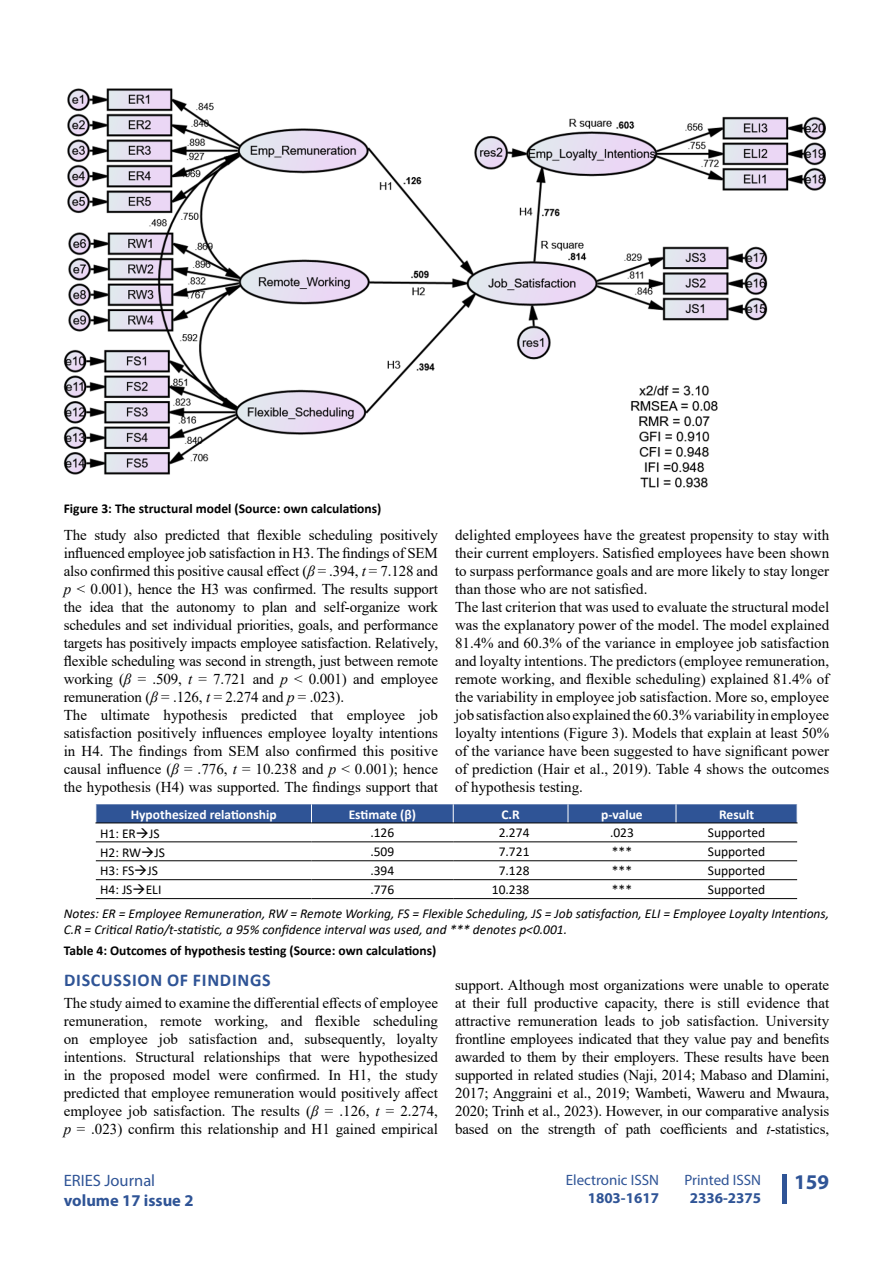
<style>
.page{position:relative;width:893px;height:1263px;background:#fff}
.page>*{position:absolute;margin:0;border:0;box-sizing:border-box;transform-origin:0 0}
.t1{font:700 21px "Myriad Pro";color:#2f5496}
.t2{font:700 18px "Calibri";letter-spacing:.04em;color:#2f5496}
.t3{font:700 16.5px "Myriad Pro";color:#2f5496}
.t4{font:16.5px "Myriad Pro";color:#2f5496}
.t5{font:15px/18px "Times New Roman";color:#000}
.t6{font:15px "Myriad Pro";color:#2f5496}
.t7{font:700 15px "Myriad Pro";color:#2f5496}
.t8{font:italic 13.5px/16.5px "Calibri";color:#000}
.t9{font:13.5px "Calibri";color:#000}
.t10{font:700 13.5px "Calibri";color:#000}
.t11{font:700 13.5px "Calibri";color:#fff}
.s1{font-style:italic}
</style>
<div class="page">
<div style="left:782px;top:1174px;width:5px;height:29px;background:#2f5496"></div>
<img style="left:64px;top:88px;width:762px;height:400px">
<hr style="left:96px;top:841px;width:215px;height:1px;background:#000">
<hr style="left:311px;top:841px;width:142px;height:1px;background:#000">
<hr style="left:453px;top:841px;width:115px;height:1px;background:#000">
<hr style="left:568px;top:841px;width:108px;height:1px;background:#000">
<hr style="left:676px;top:841px;width:121px;height:1px;background:#000">
<hr style="left:96px;top:860px;width:215px;height:1px;background:#000">
<hr style="left:311px;top:860px;width:142px;height:1px;background:#000">
<hr style="left:453px;top:860px;width:115px;height:1px;background:#000">
<hr style="left:568px;top:860px;width:108px;height:1px;background:#000">
<hr style="left:676px;top:860px;width:121px;height:1px;background:#000">
<hr style="left:96px;top:879px;width:215px;height:1px;background:#000">
<hr style="left:311px;top:879px;width:142px;height:1px;background:#000">
<hr style="left:453px;top:879px;width:115px;height:1px;background:#000">
<hr style="left:568px;top:879px;width:108px;height:1px;background:#000">
<hr style="left:676px;top:879px;width:121px;height:1px;background:#000">
<svg style="left:95px;top:804px;width:703px;height:19px;background:#335694"></svg>
<hr style="left:95px;top:823px;width:216px;height:1px;background:#000">
<hr style="left:311px;top:823px;width:142px;height:1px;background:#000">
<hr style="left:453px;top:823px;width:115px;height:1px;background:#000">
<hr style="left:568px;top:823px;width:108px;height:1px;background:#000">
<hr style="left:676px;top:823px;width:121px;height:1px;background:#000">
<hr style="left:96px;top:898px;width:215px;height:1px;background:#000">
<hr style="left:311px;top:898px;width:142px;height:1px;background:#000">
<hr style="left:453px;top:898px;width:115px;height:1px;background:#000">
<hr style="left:568px;top:898px;width:108px;height:1px;background:#000">
<hr style="left:676px;top:898px;width:121px;height:1px;background:#000">
<p class="t10" style="left:64px;top:499px;width:319px">Figure 3: The structural model (Source: own calculations)</p>
<p class="t5" style="left:64px;top:526px;width:376px">The study also predicted that flexible scheduling positively influenced employee job satisfaction in H3. The findings of SEM also confirmed this positive causal effect (<span class="s1">β</span> = .394, <span class="s1">t</span> = 7.128 and <span class="s1">p</span> &lt; 0.001), hence the H3 was confirmed. The results support the idea that the autonomy to plan and self-organize work schedules and set individual priorities, goals, and performance targets has positively impacts employee satisfaction. Relatively, flexible scheduling was second in strength, just between remote working (<span class="s1">β</span> = .509, <span class="s1">t</span> = 7.721 and <span class="s1">p</span> &lt; 0.001) and employee remuneration (<span class="s1">β</span> = .126, <span class="s1">t</span> = 2.274 and <span class="s1">p</span> = .023).<br>The ultimate hypothesis predicted that employee job satisfaction positively influences employee loyalty intentions in H4. The findings from SEM also confirmed this positive causal influence (<span class="s1">β</span> = .776, <span class="s1">t</span> = 10.238 and <span class="s1">p</span> &lt; 0.001); hence the hypothesis (H4) was supported. The findings support that</p>
<p class="t5" style="left:455px;top:526px;width:376px">delighted employees have the greatest propensity to stay with their current employers. Satisfied employees have been shown to surpass performance goals and are more likely to stay longer than those who are not satisfied.<br>The last criterion that was used to evaluate the structural model was the explanatory power of the model. The model explained 81.4% and 60.3% of the variance in employee job satisfaction and loyalty intentions. The predictors (employee remuneration, remote working, and flexible scheduling) explained 81.4% of the variability in employee job satisfaction. More so, employee job satisfaction also explained the 60.3% variability in employee loyalty intentions (Figure 3). Models that explain at least 50% of the variance have been suggested to have significant power of prediction (Hair et al., 2019). Table 4 shows the outcomes of hypothesis testing.</p>
<p class="t11" style="left:131px;top:805px;width:147px">Hypothesized relationship</p>
<p class="t11" style="left:349px;top:805px;width:69px">Estimate (β)</p>
<p class="t11" style="left:501px;top:805px;width:20px">C.R</p>
<p class="t11" style="left:601px;top:805px;width:43px">p-value</p>
<p class="t11" style="left:719px;top:805px;width:36px">Result</p>
<p class="t9" style="left:100px;top:824px;width:61px">H1: ER→JS</p>
<p class="t9" style="left:370px;top:824px;width:25px">.126</p>
<p class="t9" style="left:499px;top:824px;width:32px">2.274</p>
<p class="t9" style="left:610px;top:824px;width:25px">.023</p>
<p class="t9" style="left:708px;top:824px;width:59px">Supported</p>
<p class="t9" style="left:100px;top:843px;width:66px">H2: RW→JS</p>
<p class="t9" style="left:370px;top:842px;width:25px">.509</p>
<p class="t9" style="left:499px;top:842px;width:32px">7.721</p>
<p class="t9" style="left:612px;top:842px;width:22px">***</p>
<p class="t9" style="left:708px;top:842px;width:59px">Supported</p>
<p class="t9" style="left:100px;top:861px;width:59px">H3: FS→JS</p>
<p class="t9" style="left:370px;top:861px;width:25px">.394</p>
<p class="t9" style="left:499px;top:861px;width:32px">7.128</p>
<p class="t9" style="left:612px;top:861px;width:22px">***</p>
<p class="t9" style="left:708px;top:861px;width:59px">Supported</p>
<p class="t9" style="left:100px;top:880px;width:63px">H4: JS→ELI</p>
<p class="t9" style="left:370px;top:880px;width:25px">.776</p>
<p class="t9" style="left:492px;top:880px;width:39px">10.238</p>
<p class="t9" style="left:612px;top:880px;width:22px">***</p>
<p class="t9" style="left:708px;top:880px;width:59px">Supported</p>
<p class="t8" style="left:64px;top:904px;width:767px">Notes: ER = Employee Remuneration, RW = Remote Working, FS = Flexible Scheduling, JS = Job satisfaction, ELI = Employee Loyalty Intentions,<br>C.R = Critical Ratio/t-statistic, a 95% confidence interval was used, and *** denotes p&lt;0.001.</p>
<p class="t10" style="left:64px;top:941px;width:374px">Table 4: Outcomes of hypothesis testing (Source: own calculations)</p>
<p class="t2" style="left:64px;top:967px;width:208px">DISCUSSION OF FINDINGS</p>
<p class="t5" style="left:64px;top:994px;width:376px;text-align:justify">The study aimed to examine the differential effects of employee remuneration, remote working, and flexible scheduling on employee job satisfaction and, subsequently, loyalty intentions. Structural relationships that were hypothesized in the proposed model were confirmed. In H1, the study predicted that employee remuneration would positively affect employee job satisfaction. The results (<span class="s1">β</span> = .126, <span class="s1">t</span> = 2.274, <span class="s1">p</span> = .023) confirm this relationship and H1 gained empirical</p>
<p class="t5" style="left:455px;top:976px;width:376px;text-align:justify">support. Although most organizations were unable to operate at their full productive capacity, there is still evidence that attractive remuneration leads to job satisfaction. University frontline employees indicated that they value pay and benefits awarded to them by their employers. These results have been supported in related studies (Naji, 2014; Mabaso and Dlamini, 2017; Anggraini et al., 2019; Wambeti, Waweru and Mwaura, 2020; Trinh et al., 2023). However, in our comparative analysis based on the strength of path coefficients and <span class="s1">t</span>-statistics,</p>
<p class="t4" style="left:64px;top:1170px;width:93px">ERIES Journal</p>
<p class="t3" style="left:64px;top:1189px;width:131px">volume 17 issue 2</p>
<p class="t6" style="left:566px;top:1171px;width:95px">Electronic ISSN</p>
<h1 class="t1" style="left:794px;top:1169px;width:36px">159</h1>
<p class="t7" style="left:588px;top:1188px;width:73px">1803-1617</p>
<p class="t6" style="left:684px;top:1171px;width:78px">Printed ISSN</p>
<p class="t7" style="left:690px;top:1188px;width:73px">2336-2375</p>
</div>
